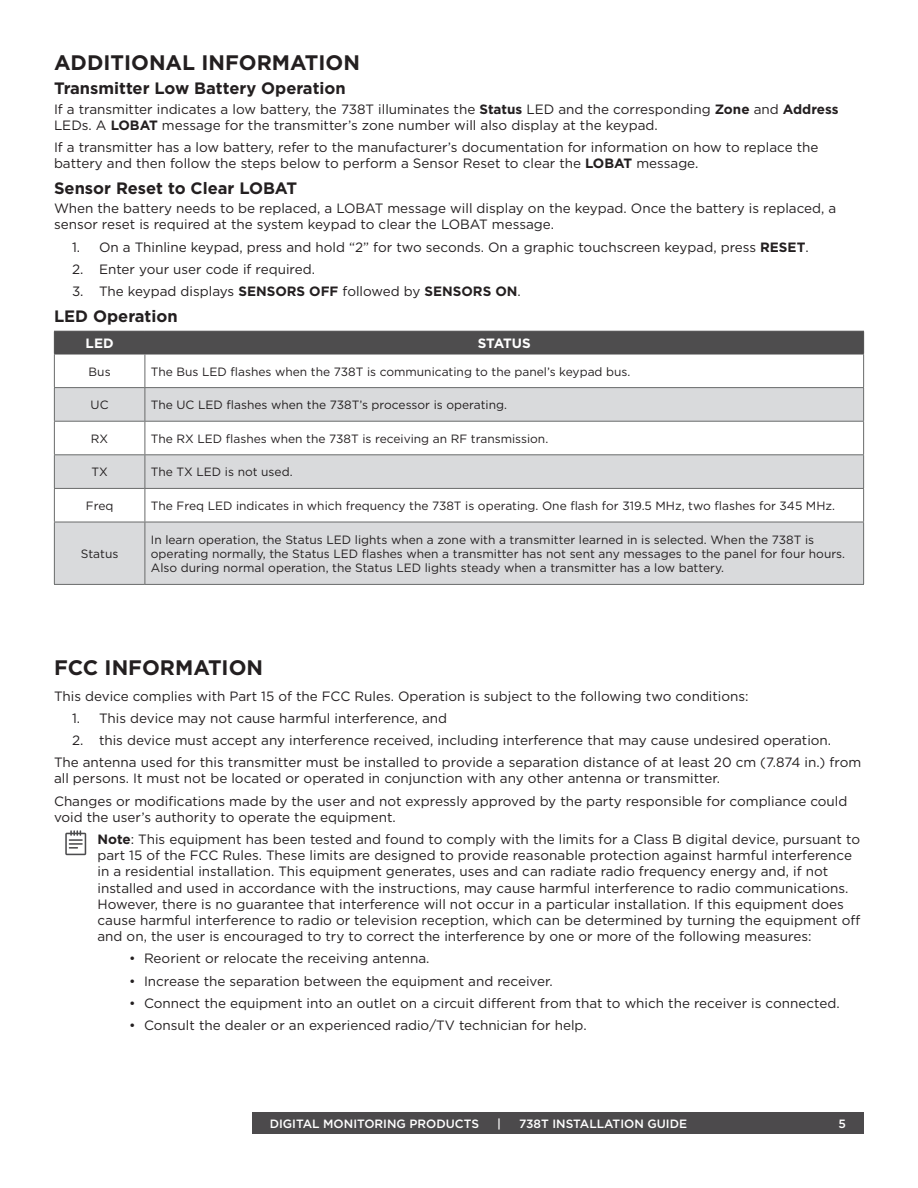
<style>
.page{position:relative;width:918px;height:1188px;background:#fff}
.page>*{position:absolute;margin:0;border:0;box-sizing:border-box;transform-origin:0 0}
.t1{font:700 21px "Gotham";color:#231f20}
.Body_text{font:700 16.5px "Gotham";color:#231f20}
.Body_text-2{font:13.5px/16.2px "Gotham";color:#231f20}
.t2{font:700 13.5px "Gotham";color:#fff}
.t3{font:12px/14.4px "Gotham";color:#231f20}
.t4{font:500 12px "Gotham";color:#fff}
.s1{font-weight:700}
</style>
<div class="page">
<div style="left:252px;top:1112px;width:612px;height:22px;background:#4c4a4c"></div>
<svg style="left:55px;top:388px;width:808px;height:196px;fill:#d9dadc"></svg>
<div style="left:54px;top:331px;width:810px;height:23px;background:#4e4d4e"></div>
<hr style="left:54px;top:354px;width:91px;height:1px;background:#4e4d4e">
<hr style="left:145px;top:354px;width:719px;height:1px;background:#4e4d4e">
<hr style="left:54px;top:354px;width:1px;height:33px;background:#696b6b">
<hr style="left:145px;top:354px;width:1px;height:33px;background:#696b6b">
<hr style="left:863px;top:354px;width:1px;height:33px;background:#696b6b">
<hr style="left:54px;top:387px;width:91px;height:1px;background:#696b6b">
<hr style="left:54px;top:388px;width:1px;height:33px;background:#696b6b">
<hr style="left:145px;top:387px;width:719px;height:1px;background:#696b6b">
<hr style="left:145px;top:388px;width:1px;height:33px;background:#696b6b">
<hr style="left:863px;top:388px;width:1px;height:33px;background:#696b6b">
<hr style="left:54px;top:421px;width:91px;height:1px;background:#696b6b">
<hr style="left:54px;top:422px;width:1px;height:32px;background:#696b6b">
<hr style="left:145px;top:421px;width:719px;height:1px;background:#696b6b">
<hr style="left:145px;top:422px;width:1px;height:32px;background:#696b6b">
<hr style="left:863px;top:422px;width:1px;height:32px;background:#696b6b">
<hr style="left:54px;top:454px;width:91px;height:1px;background:#696b6b">
<hr style="left:54px;top:455px;width:1px;height:33px;background:#696b6b">
<hr style="left:145px;top:454px;width:719px;height:1px;background:#696b6b">
<hr style="left:145px;top:455px;width:1px;height:33px;background:#696b6b">
<hr style="left:863px;top:455px;width:1px;height:33px;background:#696b6b">
<hr style="left:54px;top:488px;width:91px;height:1px;background:#696b6b">
<hr style="left:54px;top:489px;width:1px;height:33px;background:#696b6b">
<hr style="left:145px;top:488px;width:719px;height:1px;background:#696b6b">
<hr style="left:145px;top:489px;width:1px;height:33px;background:#696b6b">
<hr style="left:863px;top:489px;width:1px;height:33px;background:#696b6b">
<hr style="left:54px;top:522px;width:91px;height:1px;background:#696b6b">
<hr style="left:54px;top:522px;width:1px;height:62px;background:#696b6b">
<hr style="left:145px;top:522px;width:719px;height:1px;background:#696b6b">
<hr style="left:145px;top:522px;width:1px;height:62px;background:#696b6b">
<hr style="left:863px;top:522px;width:1px;height:62px;background:#696b6b">
<hr style="left:54px;top:584px;width:91px;height:1px;background:#696b6b">
<hr style="left:145px;top:584px;width:719px;height:1px;background:#696b6b">
<svg style="left:65px;top:830px;width:21px;height:25px"></svg>
<p class="t1" style="left:54px;top:49px;width:307px">ADDITIONAL INFORMATION</p>
<p class="Body_text" style="left:54px;top:78px;width:293px">Transmitter Low Battery Operation</p>
<p class="Body_text-2" style="left:54px;top:100px;width:786px">If a transmitter indicates a low battery, the 738T illuminates the <span class="s1">Status</span> LED and the corresponding <span class="s1">Zone</span> and <span class="s1">Address<br></span>LEDs. A <span class="s1">LOBAT</span> message for the transmitter’s zone number will also display at the keypad.</p>
<p class="Body_text-2" style="left:54px;top:139px;width:766px">If a transmitter has a low battery, refer to the manufacturer’s documentation for information on how to replace the battery and then follow the steps below to perform a Sensor Reset to clear the <span class="s1">LOBAT</span> message.</p>
<p class="Body_text" style="left:54px;top:177px;width:245px">Sensor Reset to Clear LOBAT</p>
<p class="Body_text-2" style="left:54px;top:200px;width:784px">When the battery needs to be replaced, a LOBAT message will display on the keypad. Once the battery is replaced, a sensor reset is required at the system keypad to clear the LOBAT message.</p>
<p class="Body_text-2" style="left:72px;top:238px;width:738px">1. On a Thinline keypad, press and hold “2” for two seconds. On a graphic touchscreen keypad, press <span class="s1">RESET</span>.</p>
<p class="Body_text-2" style="left:72px;top:261px;width:244px">2. Enter your user code if required.</p>
<p class="Body_text-2" style="left:72px;top:283px;width:450px">3. The keypad displays <span class="s1">SENSORS OFF</span> followed by <span class="s1">SENSORS ON</span>.</p>
<p class="Body_text" style="left:54px;top:305px;width:125px">LED Operation</p>
<p class="t2" style="left:86px;top:334px;width:29px">LED</p>
<p class="t2" style="left:478px;top:334px;width:55px">STATUS</p>
<p class="t3" style="left:89px;top:364px;width:24px">Bus</p>
<p class="t3" style="left:151px;top:364px;width:481px">The Bus LED flashes when the 738T is communicating to the panel’s keypad bus.</p>
<p class="t3" style="left:91px;top:398px;width:20px">UC</p>
<p class="t3" style="left:151px;top:398px;width:358px">The UC LED flashes when the 738T’s processor is operating.</p>
<p class="t3" style="left:91px;top:431px;width:19px">RX</p>
<p class="t3" style="left:151px;top:431px;width:399px">The RX LED flashes when the 738T is receiving an RF transmission.</p>
<p class="t3" style="left:91px;top:465px;width:18px">TX</p>
<p class="t3" style="left:151px;top:465px;width:143px">The TX LED is not used.</p>
<p class="t3" style="left:86px;top:498px;width:29px">Freq</p>
<p class="t3" style="left:151px;top:498px;width:686px">The Freq LED indicates in which frequency the 738T is operating. One flash for 319.5 MHz, two flashes for 345 MHz.</p>
<p class="t3" style="left:81px;top:546px;width:39px">Status</p>
<p class="t3" style="left:151px;top:532px;width:696px">In learn operation, the Status LED lights when a zone with a transmitter learned in is selected. When the 738T is operating normally, the Status LED flashes when a transmitter has not sent any messages to the panel for four hours.<br>Also during normal operation, the Status LED lights steady when a transmitter has a low battery.</p>
<p class="t1" style="left:54px;top:654px;width:211px">FCC INFORMATION</p>
<p class="Body_text-2" style="left:54px;top:687px;width:696px">This device complies with Part 15 of the FCC Rules. Operation is subject to the following two conditions:</p>
<p class="Body_text-2" style="left:72px;top:710px;width:377px">1. This device may not cause harmful interference, and</p>
<p class="Body_text-2" style="left:72px;top:732px;width:761px">2. this device must accept any interference received, including interference that may cause undesired operation.</p>
<p class="Body_text-2" style="left:54px;top:754px;width:809px">The antenna used for this transmitter must be installed to provide a separation distance of at least 20 cm (7.874 in.) from all persons. It must not be located or operated in conjunction with any other antenna or transmitter.</p>
<p class="Body_text-2" style="left:54px;top:792px;width:795px">Changes or modifications made by the user and not expressly approved by the party responsible for compliance could void the user’s authority to operate the equipment.</p>
<p class="Body_text-2" style="left:98px;top:831px;width:764px"><span class="s1">Note</span>: This equipment has been tested and found to comply with the limits for a Class B digital device, pursuant to part 15 of the FCC Rules. These limits are designed to provide reasonable protection against harmful interference in a residential installation. This equipment generates, uses and can radiate radio frequency energy and, if not installed and used in accordance with the instructions, may cause harmful interference to radio communications.<br>However, there is no guarantee that interference will not occur in a particular installation. If this equipment does cause harmful interference to radio or television reception, which can be determined by turning the equipment off and on, the user is encouraged to try to correct the interference by one or more of the following measures:</p>
<p class="Body_text-2" style="left:129px;top:950px;width:302px">• Reorient or relocate the receiving antenna.</p>
<p class="Body_text-2" style="left:129px;top:972px;width:425px">• Increase the separation between the equipment and receiver.</p>
<p class="Body_text-2" style="left:129px;top:995px;width:712px">• Connect the equipment into an outlet on a circuit different from that to which the receiver is connected.</p>
<p class="Body_text-2" style="left:129px;top:1017px;width:459px">• Consult the dealer or an experienced radio/TV technician for help.</p>
<p class="t4" style="left:270px;top:1115px;width:211px">DIGITAL MONITORING PRODUCTS</p>
<p class="t4" style="left:497px;top:1115px;width:5px">|</p>
<p class="t4" style="left:519px;top:1115px;width:170px">738T INSTALLATION GUIDE</p>
<p class="t4" style="left:838px;top:1115px;width:9px">5</p>
</div>
